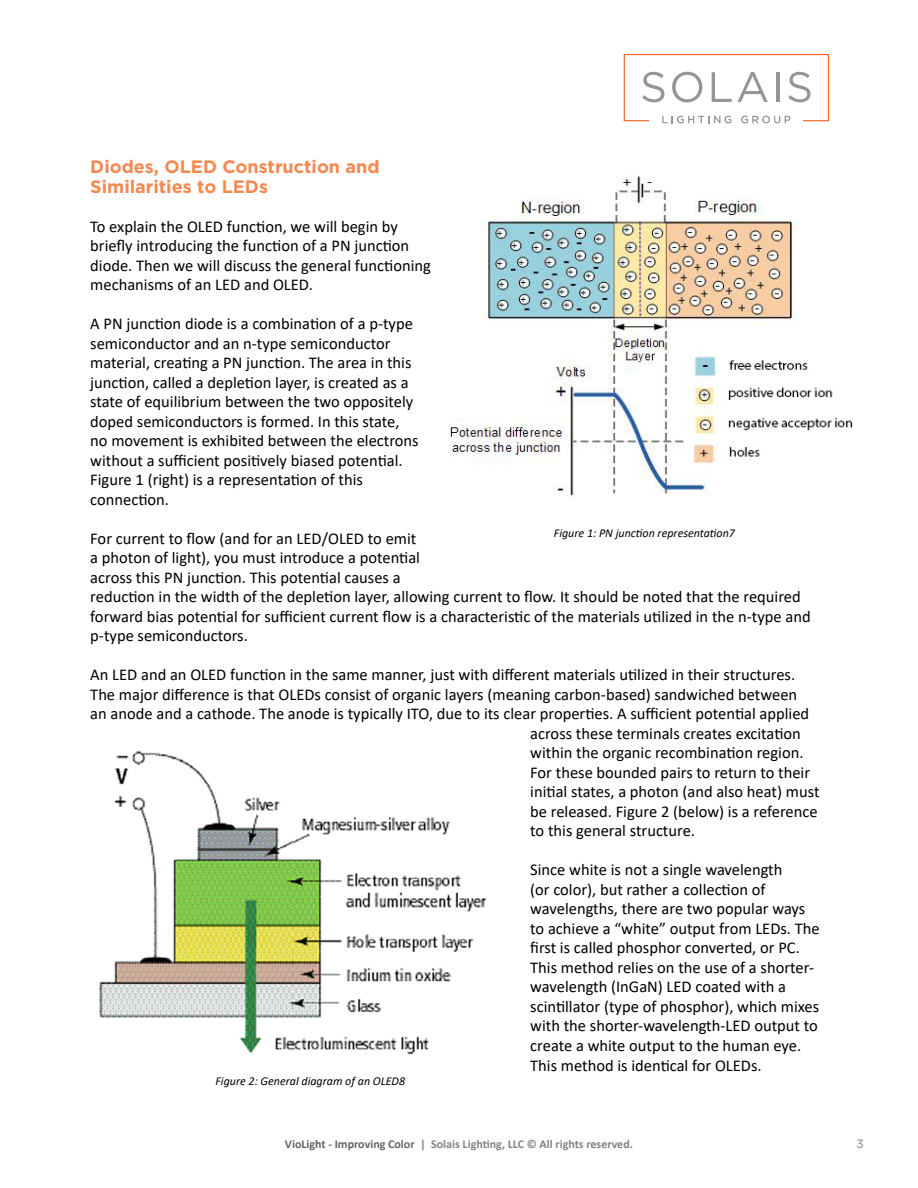
<style>
.page{position:relative;width:918px;height:1188px;background:#fff}
.page>*{position:absolute;margin:0;border:0;box-sizing:border-box;transform-origin:0 0}
.t1{font:700 18px/19.5px "Gotham";color:#f6884f}
.t2{font:16.5px/19.5px "Calibri";color:#000}
.t3{font:italic 12px "Calibri";color:#000}
.t4{font:700 12px "Calibri";color:#808285}
.t5{font:12px "Gotham";color:#808285}
.s1{color:#636466}
</style>
<div class="page">
<svg style="left:624px;top:54px;width:205px;height:69px"></svg>
<img style="left:450px;top:176px;width:403px;height:322px">
<img style="left:99px;top:751px;width:388px;height:304px">
<p class="t1" style="left:90px;top:157px;width:291px">Diodes, OLED Construction and<br>Similarities to LEDs</p>
<p class="t2" style="left:90px;top:216px;width:342px">To explain the OLED function, we will begin by briefly introducing the function of a PN junction diode. Then we will discuss the general functioning mechanisms of an LED and OLED.</p>
<p class="t2" style="left:90px;top:314px;width:330px">A PN junction diode is a combination of a p-type semiconductor and an n-type semiconductor material, creating a PN junction. The area in this junction, called a depletion layer, is created as a state of equilibrium between the two oppositely doped semiconductors is formed. In this state, no movement is exhibited between the electrons without a sufficient positively biased potential.<br>Figure 1 (right) is a representation of this connection.</p>
<p class="t2" style="left:90px;top:528px;width:722px">For current to flow (and for an LED/OLED to emit<br>a photon of light), you must introduce a potential<br>across this PN junction. This potential causes a<br>reduction in the width of the depletion layer, allowing current to flow. It should be noted that the required forward bias potential for sufficient current flow is a characteristic of the materials utilized in the n-type and p-type semiconductors.</p>
<p class="t2" style="left:90px;top:665px;width:706px">An LED and an OLED function in the same manner, just with different materials utilized in their structures.</p>
<p class="t2" style="left:90px;top:684px;width:708px">The major difference is that OLEDs consist of organic layers (meaning carbon-based) sandwiched between</p>
<p class="t2" style="left:90px;top:704px;width:720px">an anode and a cathode. The anode is typically ITO, due to its clear properties. A sufficient potential applied</p>
<p class="t2" style="left:530px;top:723px;width:272px">across these terminals creates excitation</p>
<p class="t2" style="left:530px;top:743px;width:275px">within the organic recombination region.</p>
<p class="t2" style="left:530px;top:762px;width:281px">For these bounded pairs to return to their</p>
<p class="t2" style="left:530px;top:782px;width:291px">initial states, a photon (and also heat) must</p>
<p class="t2" style="left:530px;top:801px;width:289px">be released. Figure 2 (below) is a reference</p>
<p class="t2" style="left:530px;top:821px;width:166px">to this general structure.</p>
<p class="t2" style="left:530px;top:860px;width:291px">Since white is not a single wavelength<br>(or color), but rather a collection of wavelengths, there are two popular ways to achieve a “white” output from LEDs. The first is called phosphor converted, or PC.<br>This method relies on the use of a shorter&shy;wavelength (InGaN) LED coated with a scintillator (type of phosphor), which mixes with the shorter-wavelength-LED output to create a white output to the human eye.<br>This method is identical for OLEDs.</p>
<p class="t3" style="left:554px;top:525px;width:183px">Figure 1: PN junction representation7</p>
<p class="t3" style="left:215px;top:1072px;width:191px">Figure 2: General diagram of an OLED8</p>
<p class="t4" style="left:285px;top:1136px;width:350px"><span class="s1">VioLight - Improving Color</span> | Solais Lighting, LLC © All rights reserved.</p>
<p class="t5" style="left:857px;top:1137px;width:9px">3</p>
</div>
